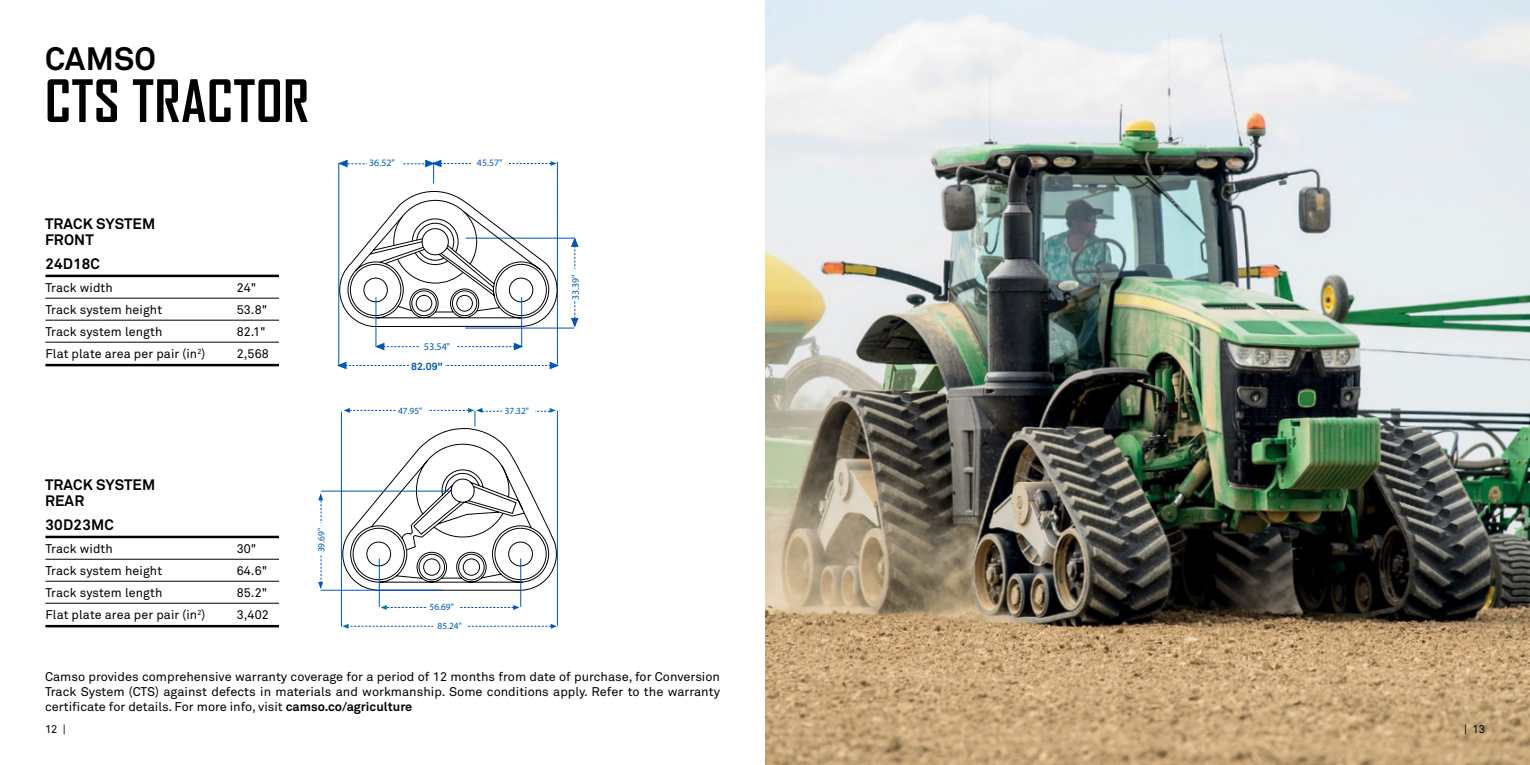
<style>
.page{position:relative;width:1530px;height:765px;background:#fff}
.page>*{position:absolute;margin:0;border:0;box-sizing:border-box;transform-origin:0 0}
.t1{font:700 56px "Agency FB";letter-spacing:.01em;color:#000}
.t2{font:700 32px "Akkurat Office";letter-spacing:.01em;color:#000}
.t3{font:700 15px/16.2px "Akkurat Office";letter-spacing:.01em;color:#000}
.t4{font:12.5px/15px "Akkurat Office";letter-spacing:.005em;color:#000;text-align:justify}
.t5{font:11.25px "Akkurat Office";color:#000}
.t6{font:700 10.38px "Akkurat Office";color:#0055b8}
.t7{font:10.25px "Myriad Pro";color:#0055b8}
.t8{font:9.75px "Myriad Pro";color:#0055b8}
.t9{font:9.38px/19.4px "Myriad Pro";color:#0055b8}
.s1{font-weight:700}
</style>
<div class="page">
<img style="left:765px;top:0;width:765px;height:765px">
<hr style="left:45px;top:536px;width:234px;height:2px;background:#000">
<hr style="left:45px;top:559px;width:234px;height:1px;background:#000">
<hr style="left:45px;top:581px;width:234px;height:1px;background:#000">
<hr style="left:45px;top:603px;width:234px;height:1px;background:#000">
<hr style="left:45px;top:625px;width:234px;height:2px;background:#000">
<hr style="left:341px;top:412px;width:1px;height:215px;background:#0055b8">
<hr style="left:321px;top:491px;width:131px;height:1px;background:#0055b8">
<svg style="left:342px;top:408px;width:215px;height:183px"></svg>
<svg style="left:318px;top:493px;width:5px;height:96px"></svg>
<svg style="left:342px;top:624px;width:215px;height:5px"></svg>
<hr style="left:379px;top:559px;width:1px;height:48px;background:#0055b8">
<hr style="left:520px;top:559px;width:1px;height:48px;background:#0055b8">
<svg style="left:381px;top:605px;width:138px;height:5px"></svg>
<div style="left:502px;top:405px;width:33px;height:11px;background:#fff"></div>
<div style="left:426px;top:602px;width:33px;height:10px;background:#fff"></div>
<div style="left:434px;top:621px;width:33px;height:10px;background:#fff"></div>
<div style="left:316px;top:523px;width:10px;height:31px;background:#fff"></div>
<div style="left:396px;top:406px;width:32px;height:10px;background:#fff"></div>
<hr style="left:321px;top:590px;width:121px;height:1px;background:#0055b8">
<hr style="left:557px;top:411px;width:1px;height:215px;background:#0055b8">
<hr style="left:45px;top:275px;width:234px;height:2px;background:#000">
<hr style="left:45px;top:298px;width:234px;height:1px;background:#000">
<hr style="left:45px;top:320px;width:234px;height:1px;background:#000">
<hr style="left:45px;top:342px;width:234px;height:1px;background:#000">
<hr style="left:45px;top:364px;width:234px;height:2px;background:#000">
<hr style="left:557px;top:162px;width:1px;height:202px;background:#0055b8">
<hr style="left:466px;top:238px;width:109px;height:1px;background:#0055b8">
<svg style="left:339px;top:190px;width:219px;height:137px"></svg>
<svg style="left:338px;top:159px;width:219px;height:24px"></svg>
<svg style="left:570px;top:237px;width:9px;height:92px"></svg>
<svg style="left:337px;top:361px;width:222px;height:9px"></svg>
<hr style="left:521px;top:297px;width:1px;height:49px;background:#0055b8">
<hr style="left:376px;top:297px;width:1px;height:49px;background:#0055b8">
<svg style="left:375px;top:342px;width:149px;height:9px"></svg>
<div style="left:471px;top:158px;width:37px;height:10px;background:#fff"></div>
<div style="left:420px;top:341px;width:36px;height:11px;background:#fff"></div>
<div style="left:570px;top:269px;width:10px;height:32px;background:#fff"></div>
<div style="left:409px;top:360px;width:36px;height:11px;background:#fff"></div>
<hr style="left:465px;top:328px;width:109px;height:1px;background:#0055b8">
<hr style="left:338px;top:163px;width:1px;height:203px;background:#0055b8">
<h2 class="t2" style="left:45px;top:39px;width:113px">CAMSO</h2>
<h1 class="t1" style="left:45px;top:68px;width:265px">CTS TRACTOR</h1>
<p class="t3" style="left:45px;top:216px;width:112px">TRACK SYSTEM<br>FRONT</p>
<p class="t3" style="left:45px;top:255px;width:56px">24D18C</p>
<p class="t4" style="left:45px;top:281px;width:69px">Track width</p>
<p class="t4" style="left:237px;top:281px;width:21px">24"</p>
<p class="t4" style="left:45px;top:303px;width:118px">Track system height</p>
<p class="t4" style="left:237px;top:303px;width:32px">53.8"</p>
<p class="t4" style="left:45px;top:325px;width:118px">Track system length</p>
<p class="t4" style="left:237px;top:325px;width:31px">82.1"</p>
<p class="t4" style="left:45px;top:347px;width:161px">Flat plate area per pair (in<sup>2</sup>)</p>
<p class="t4" style="left:237px;top:347px;width:34px">2,568</p>
<p class="t3" style="left:45px;top:477px;width:112px">TRACK SYSTEM<br>REAR</p>
<p class="t3" style="left:45px;top:516px;width:70px">30D23MC</p>
<p class="t4" style="left:45px;top:542px;width:69px">Track width</p>
<p class="t4" style="left:237px;top:542px;width:21px">30"</p>
<p class="t4" style="left:45px;top:564px;width:118px">Track system height</p>
<p class="t4" style="left:237px;top:564px;width:32px">64.6"</p>
<p class="t4" style="left:45px;top:586px;width:118px">Track system length</p>
<p class="t4" style="left:237px;top:586px;width:32px">85.2"</p>
<p class="t4" style="left:45px;top:608px;width:161px">Flat plate area per pair (in<sup>2</sup>)</p>
<p class="t4" style="left:237px;top:608px;width:34px">3,402</p>
<p class="t9" style="left:311px;top:552px;width:26px;rotate:-90deg">39.69"</p>
<p class="t8" style="left:369px;top:157px;width:27px">36.52"</p>
<p class="t8" style="left:477px;top:157px;width:27px">45.57"</p>
<p class="t7" style="left:424px;top:341px;width:28px">53.54"</p>
<p class="t6" style="left:411px;top:360px;width:33px">82.09"</p>
<p class="t9" style="left:398px;top:401px;width:26px">47.95"</p>
<p class="t9" style="left:505px;top:401px;width:26px">37.32"</p>
<p class="t8" style="left:570px;top:300px;width:27px;rotate:-90deg">33.39"</p>
<p class="t9" style="left:438px;top:597px;width:26px;text-indent:-8px">56.69"<br>85.24"</p>
<p class="t4" style="left:45px;top:670px;width:677px">Camso provides comprehensive warranty coverage for a period of 12 months from date of purchase, for Conversion Track System (CTS) against defects in materials and workmanship. Some conditions apply. Refer to the warranty certificate for details. For more info, visit <span class="s1">camso.co/agriculture</span></p>
<p class="t5" style="left:45px;top:722px;width:22px">12 |</p>
<p class="t5" style="left:1464px;top:722px;width:22px">| 13</p>
</div>
